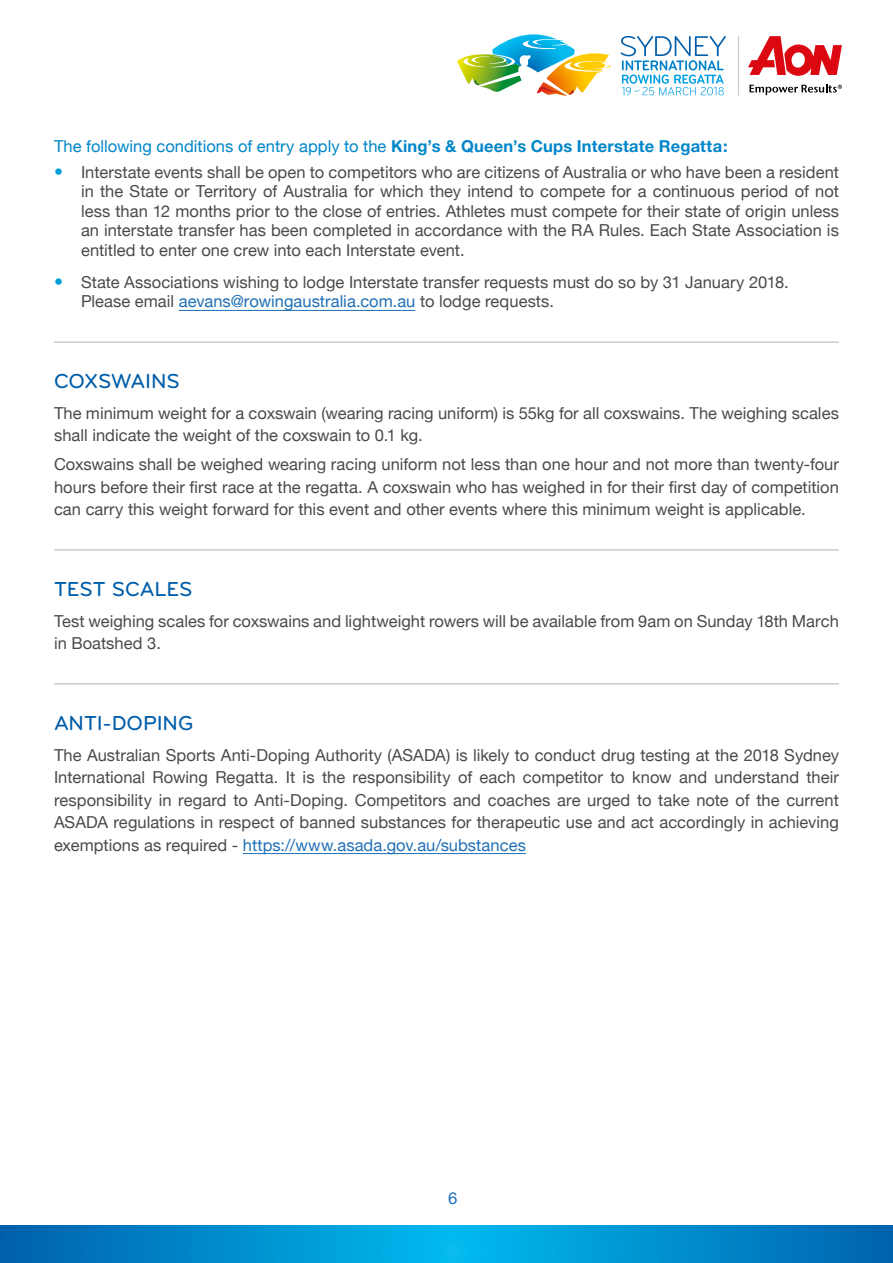
<style>
.page{position:relative;width:893px;height:1263px;background:#fff}
.page>*{position:absolute;margin:0;border:0;box-sizing:border-box;transform-origin:0 0}
.t1{font:500 21px "Bryant";letter-spacing:-.005em;color:#005da9}
.t2{font:16.5px/22.5px "Helvetica Neue";color:#4a4a49;text-align:justify}
.t3{font:16.5px "Helvetica Neue";color:#0086c9}
.t4{font:16.5px "Helvetica Neue";color:#206fb7}
.s1{font-weight:700}
.s2{font-weight:700;font-size:18px;color:#009ed7}
.s3{color:#206fb7}
</style>
<div class="page">
<svg style="left:0;top:1225px;width:893px;height:38px;background:#008dce"></svg>
<svg style="left:457px;top:34px;width:154px;height:62px"></svg>
<hr style="left:738px;top:36px;width:1px;height:59px;background:#c6c6c6">
<svg style="left:748px;top:36px;width:94px;height:40px"></svg>
<svg style="left:749px;top:84px;width:93px;height:11px"></svg>
<svg style="left:621px;top:36px;width:105px;height:59px"></svg>
<hr style="left:179px;top:310px;width:236px;height:1px;background:#206fb7">
<hr style="left:243px;top:853px;width:283px;height:1px;background:#206fb7">
<hr style="left:54px;top:342px;width:785px;height:1px;background:#b3b2b2">
<hr style="left:54px;top:550px;width:785px;height:1px;background:#b3b2b2">
<hr style="left:54px;top:683px;width:785px;height:1px;background:#b3b2b2">
<p class="t3" style="left:54px;top:134px;width:675px">The following conditions of entry apply to the <span class="s1">King’s &amp; Queen’s Cups Interstate Regatta:</span></p>
<p class="t2" style="left:81px;top:163px;width:760px;line-height:19.5px;text-indent:-27px"><span class="s2">•</span> Interstate events shall be open to competitors who are citizens of Australia or who have been a resident in the State or Territory of Australia for which they intend to compete for a continuous period of not less than 12 months prior to the close of entries. Athletes must compete for their state of origin unless an interstate transfer has been completed in accordance with the RA Rules. Each State Association is entitled to enter one crew into each Interstate event.</p>
<p class="t2" style="left:81px;top:273px;width:709px;line-height:19.5px;text-indent:-27px"><span class="s2">•</span> State Associations wishing to lodge Interstate transfer requests must do so by 31 January 2018.<br>Please email <span class="s3">aevans@rowingaustralia.com.au</span> to lodge requests.</p>
<p class="t1" style="left:54px;top:370px;width:127px">COXSWAINS</p>
<p class="t2" style="left:54px;top:403px;width:786px">The minimum weight for a coxswain (wearing racing uniform) is 55kg for all coxswains. The weighing scales shall indicate the weight of the coxswain to 0.1 kg.</p>
<p class="t2" style="left:54px;top:454px;width:786px">Coxswains shall be weighed wearing racing uniform not less than one hour and not more than twenty-four hours before their first race at the regatta. A coxswain who has weighed in for their first day of competition can carry this weight forward for this event and other events where this minimum weight is applicable.</p>
<p class="t1" style="left:54px;top:577px;width:140px">TEST SCALES</p>
<p class="t2" style="left:54px;top:610px;width:786px">Test weighing scales for coxswains and lightweight rowers will be available from 9am on Sunday 18th March in Boatshed 3.</p>
<p class="t1" style="left:54px;top:711px;width:141px">ANTI-DOPING</p>
<p class="t2" style="left:54px;top:744px;width:786px">The Australian Sports Anti-Doping Authority (ASADA) is likely to conduct drug testing at the 2018 Sydney International Rowing Regatta. It is the responsibility of each competitor to know and understand their responsibility in regard to Anti-Doping. Competitors and coaches are urged to take note of the current ASADA regulations in respect of banned substances for therapeutic use and act accordingly in achieving exemptions as required - <span class="s3">https://www.asada.gov.au/substances</span></p>
<p class="t4" style="left:448px;top:1188px;width:11px">6</p>
</div>
